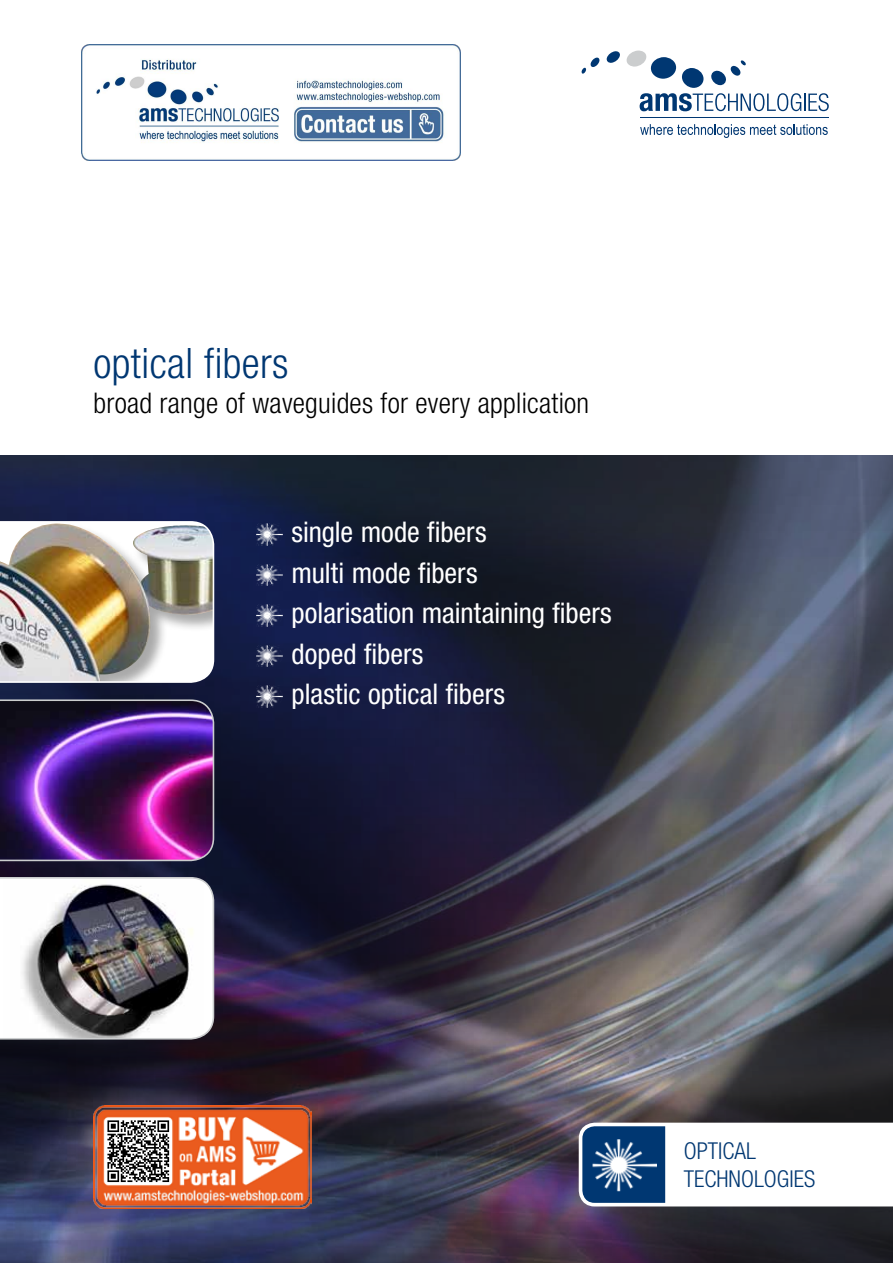
<style>
.page{position:relative;width:893px;height:1263px;background:#fff}
.page>*{position:absolute;margin:0;border:0;box-sizing:border-box;transform-origin:0 0}
.t1{font:300 condensed 42px "Helvetica Neue LT Std";letter-spacing:.01em;color:#003772}
.t2{font:condensed 28.5px/40.5px "Helvetica Neue LT Std";color:#fff}
.t3{font:300 condensed 28.5px "Helvetica Neue LT Std";letter-spacing:.01em;color:#000}
.t4{font:300 condensed 23.25px/27.9px "Helvetica Neue LT Std";color:#003772}
</style>
<div class="page">
<img style="left:0;top:455px;width:893px;height:808px">
<svg style="left:581px;top:57px;width:19px;height:17px"></svg>
<svg style="left:606px;top:50px;width:223px;height:61px"></svg>
<hr style="left:640px;top:117px;width:188px;height:1px;background:#003772">
<svg style="left:640px;top:124px;width:188px;height:14px"></svg>
<img style="left:0;top:699px;width:214px;height:162px">
<img style="left:0;top:521px;width:214px;height:162px">
<img style="left:0;top:877px;width:214px;height:162px">
<img style="left:256px;top:523px;width:26px;height:22px">
<img style="left:256px;top:564px;width:26px;height:22px">
<img style="left:256px;top:604px;width:26px;height:22px">
<img style="left:256px;top:645px;width:26px;height:22px">
<img style="left:256px;top:685px;width:26px;height:22px">
<svg style="left:579px;top:1123px;width:314px;height:83px"></svg>
<img style="left:593px;top:1138px;width:64px;height:53px">
<img style="left:94px;top:1105px;width:217px;height:104px">
<svg style="left:107px;top:1120px;width:62px;height:62px"></svg>
<img style="left:81px;top:44px;width:379px;height:117px">
<h1 class="t1" style="left:94px;top:339px;width:197px">optical fibers</h1>
<p class="t3" style="left:94px;top:386px;width:497px">broad range of waveguides for every application</p>
<p class="t2" style="left:292px;top:512px;width:322px">single mode fibers<br>multi mode fibers<br>polarisation maintaining fibers doped fibers<br>plastic optical fibers</p>
<p class="t4" style="left:684px;top:1136px;width:133px">Optical<br>Technologies</p>
</div>
